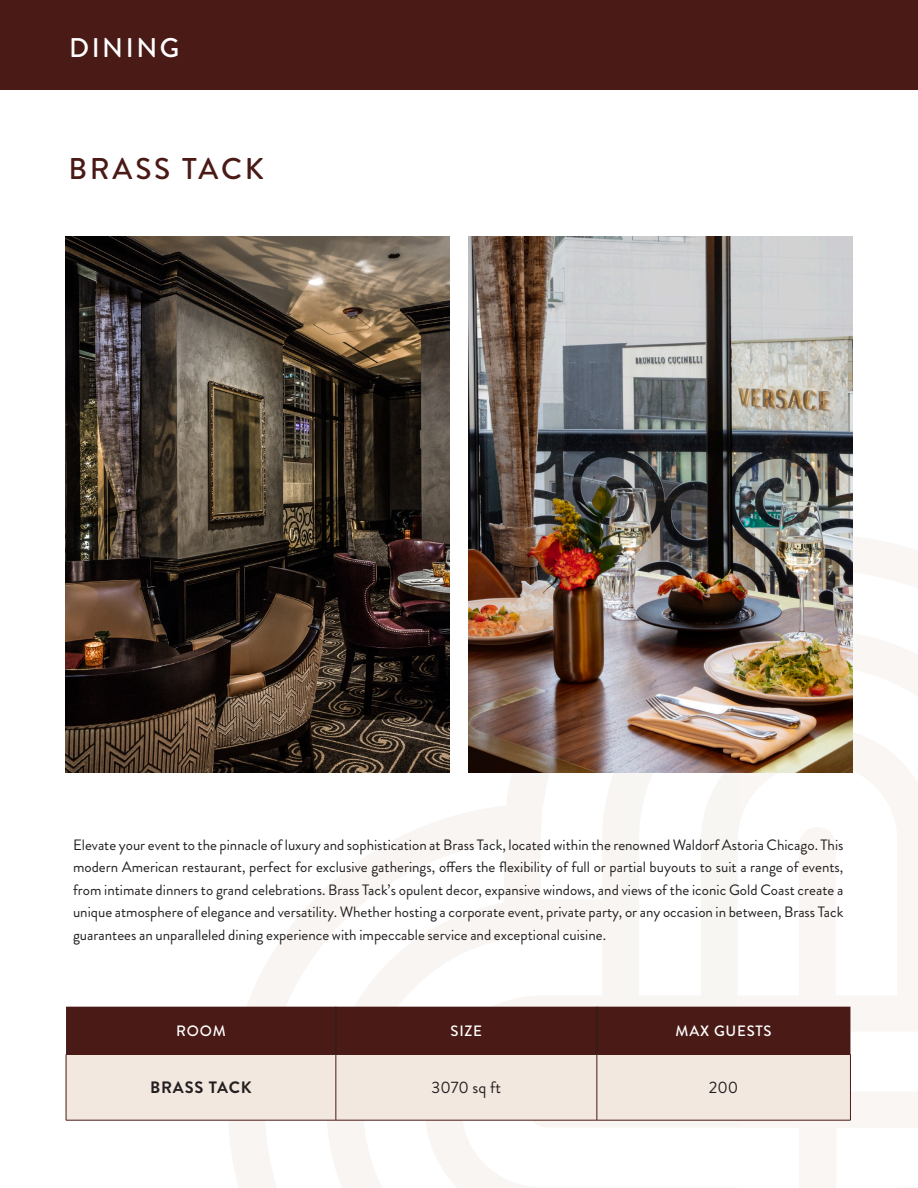
<style>
.page{position:relative;width:918px;height:1188px;background:#fff}
.page>*{position:absolute;margin:0;border:0;box-sizing:border-box;transform-origin:0 0}
.dish_title{font:500 30px "Brandon Grotesque";letter-spacing:.095em;color:#4a1a16}
.t1{font:500 27px "Brandon Grotesque";letter-spacing:.095em;color:#fff}
.meal{font:16.5px "Brandon Grotesque";color:#231f20}
.meal-2{font:700 16.5px "Brandon Grotesque";letter-spacing:.05em;color:#231f20}
.chef_info{font:15px/22.5px "Brandon Grotesque";color:#231f20;text-align:justify}
.meal-3{font:500 15px "Brandon Grotesque";letter-spacing:.05em;color:#fff}
</style>
<div class="page">
<div style="left:0;top:0;width:918px;height:90px;background:#4a1a16"></div>
<img style="left:228px;top:534px;width:690px;height:654px">
<div style="left:66px;top:1007px;width:784px;height:47px;background:#4a1a16"></div>
<div style="left:67px;top:1055px;width:783px;height:65px;background:#f2e8e0"></div>
<hr style="left:336px;top:1007px;width:1px;height:47px;background:#231f20">
<hr style="left:597px;top:1007px;width:1px;height:47px;background:#231f20">
<hr style="left:66px;top:1054px;width:270px;height:1px;background:#4a1a16">
<hr style="left:66px;top:1055px;width:1px;height:65px;background:#4a1a16">
<hr style="left:336px;top:1054px;width:261px;height:1px;background:#4a1a16">
<hr style="left:336px;top:1055px;width:1px;height:65px;background:#4a1a16">
<hr style="left:597px;top:1054px;width:254px;height:1px;background:#4a1a16">
<hr style="left:597px;top:1055px;width:1px;height:65px;background:#4a1a16">
<hr style="left:850px;top:1055px;width:1px;height:65px;background:#4a1a16">
<hr style="left:66px;top:1120px;width:270px;height:1px;background:#4a1a16">
<hr style="left:336px;top:1120px;width:261px;height:1px;background:#4a1a16">
<hr style="left:597px;top:1120px;width:254px;height:1px;background:#4a1a16">
<img style="left:66px;top:236px;width:383px;height:536px">
<img style="left:469px;top:236px;width:383px;height:536px">
<h2 class="t1" style="left:69px;top:29px;width:112px">DINING</h2>
<p class="dish_title" style="left:68px;top:148px;width:197px">BRASS TACK</p>
<p class="chef_info" style="left:73px;top:834px;width:772px">Elevate your event to the pinnacle of luxury and sophistication at Brass Tack, located within the renowned Waldorf Astoria Chicago. This modern American restaurant, perfect for exclusive gatherings, offers the flexibility of full or partial buyouts to suit a range of events, from intimate dinners to grand celebrations. Brass Tack’s opulent decor, expansive windows, and views of the iconic Gold Coast create a unique atmosphere of elegance and versatility. Whether hosting a corporate event, private party, or any occasion in between, Brass Tack guarantees an unparalleled dining experience with impeccable service and exceptional cuisine.</p>
<p class="meal-3" style="left:176px;top:1020px;width:51px">ROOM</p>
<p class="meal-3" style="left:451px;top:1020px;width:33px">SIZE</p>
<p class="meal-3" style="left:676px;top:1020px;width:98px">MAX GUESTS</p>
<p class="meal-2" style="left:150px;top:1076px;width:103px">BRASS TACK</p>
<p class="meal" style="left:432px;top:1076px;width:71px">3070 sq ft</p>
<p class="meal" style="left:709px;top:1076px;width:31px">200</p>
</div>
